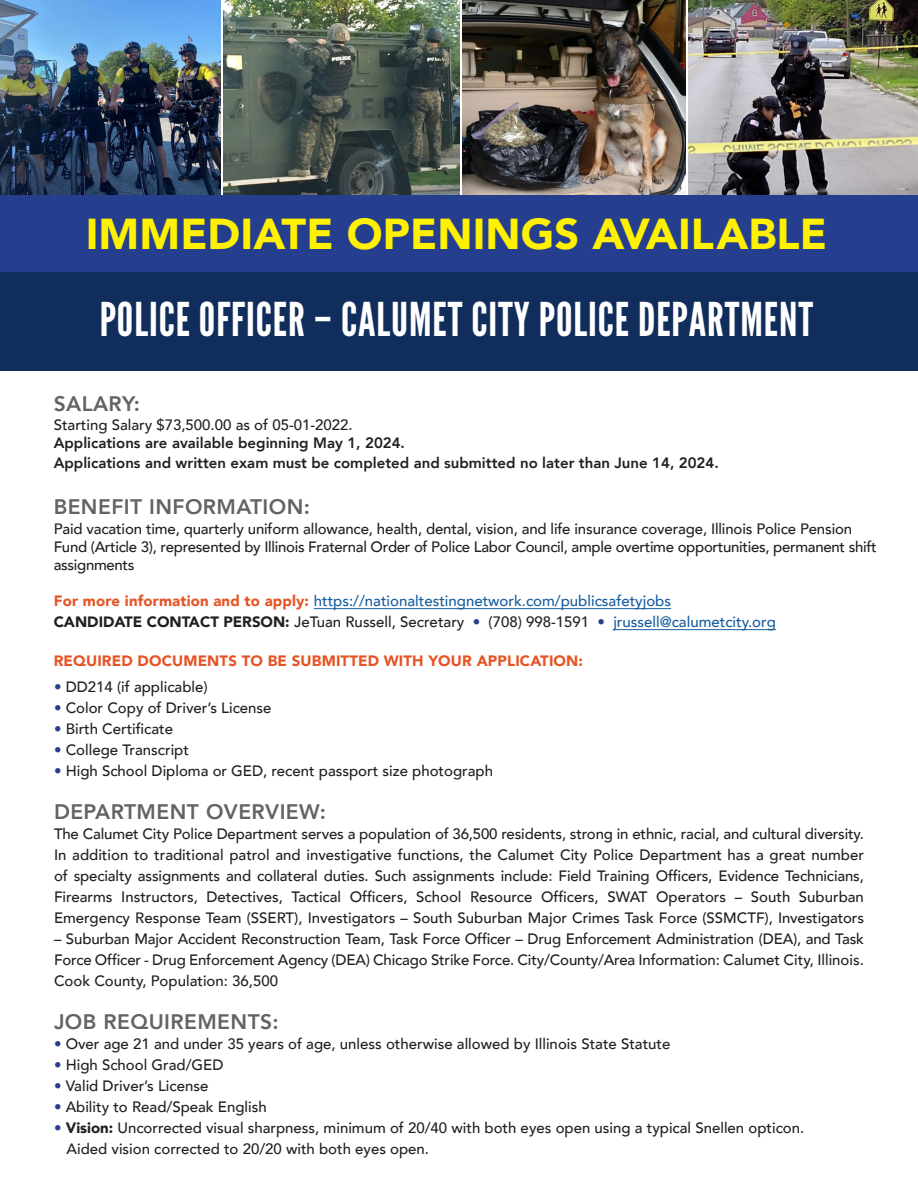
<style>
.page{position:relative;width:918px;height:1188px;background:#fff}
.page>*{position:absolute;margin:0;border:0;box-sizing:border-box;transform-origin:0 0}
.t1{font:46.5px "League Gothic";letter-spacing:.02em;color:#fff}
.t2{font:900 43.2px "Avenir";letter-spacing:.005em;color:#fff101}
.t3{font:800 21px "Avenir";letter-spacing:.02em;color:#636366}
.t4{font:500 15px/21px "Avenir";color:#231f20;text-align:justify}
.t5{font:500 15px/18px "Avenir";letter-spacing:-.02em;color:#231f20}
.t6{font:500 15px/21px "Avenir";color:#175d9e}
.t7{font:800 15px/18px "Avenir";color:#231f20}
.t8{font:900 15px "Avenir";letter-spacing:.01em;color:#e55425}
.s1{font-weight:500}
.s2{font-weight:900;color:#e55425}
.s3{font-weight:900;color:#231f20}
.s4{color:#231f20}
.s5{color:#253f8e}
.s6{font-weight:900}
</style>
<div class="page">
<div style="left:0;top:250px;width:918px;height:121px;background:#102d5c"></div>
<img style="left:223px;top:0;width:237px;height:196px">
<img style="left:0;top:0;width:220px;height:196px">
<img style="left:688px;top:0;width:230px;height:196px">
<img style="left:462px;top:0;width:223px;height:196px">
<div style="left:0;top:196px;width:918px;height:76px;background:#253f8e"></div>
<hr style="left:314px;top:608px;width:357px;height:1px;background:#175d9e">
<hr style="left:613px;top:629px;width:163px;height:1px;background:#175d9e">
<p class="t2" style="left:86px;top:197px;width:743px">IMMEDIATE OPENINGS AVAILABLE</p>
<p class="t1" style="left:100px;top:293px;width:715px">POLICE OFFICER – CALUMET CITY POLICE DEPARTMENT</p>
<p class="t3" style="left:54px;top:387px;width:88px">SALARY:</p>
<p class="t7" style="left:54px;top:416px;width:353px"><span class="s1">Starting Salary $73,500.00 as of 05-01-2022.<br></span>Applications are available beginning May 1, 2024.</p>
<p class="t7" style="left:54px;top:454px;width:667px">Applications and written exam must be completed and submitted no later than June 14, 2024.</p>
<p class="t3" style="left:54px;top:491px;width:258px">BENEFIT INFORMATION:</p>
<p class="t5" style="left:54px;top:519px;width:825px">Paid vacation time, quarterly uniform allowance, health, dental, vision, and life insurance coverage, Illinois Police Pension<br>Fund (Article 3), represented by Illinois Fraternal Order of Police Labor Council, ample overtime opportunities, permanent shift assignments</p>
<p class="t6" style="left:54px;top:590px;width:724px"><span class="s2">For more information and to apply:</span> https://nationaltestingnetwork.com/publicsafetyjobs<br><span class="s3">CANDIDATE CONTACT PERSON:</span> <span class="s4">JeTuan Russell, Secretary</span> <span class="s5">•</span> <span class="s4">(708) 998-1591</span> <span class="s5">•</span> jrussell@calumetcity.org</p>
<p class="t8" style="left:54px;top:648px;width:531px">REQUIRED DOCUMENTS TO BE SUBMITTED WITH YOUR APPLICATION:</p>
<p class="t4" style="left:54px;top:675px;width:155px"><span class="s5">•</span> DD214 (if applicable)</p>
<p class="t4" style="left:54px;top:696px;width:219px"><span class="s5">•</span> Color Copy of Driver’s License</p>
<p class="t4" style="left:54px;top:717px;width:121px"><span class="s5">•</span> Birth Certificate</p>
<p class="t4" style="left:54px;top:738px;width:137px"><span class="s5">•</span> College Transcript</p>
<p class="t4" style="left:54px;top:759px;width:441px"><span class="s5">•</span> High School Diploma or GED, recent passport size photograph</p>
<p class="t3" style="left:54px;top:796px;width:274px">DEPARTMENT OVERVIEW:</p>
<p class="t4" style="left:54px;top:822px;width:812px">The Calumet City Police Department serves a population of 36,500 residents, strong in ethnic, racial, and cultural diversity.<br>In addition to traditional patrol and investigative functions, the Calumet City Police Department has a great number of specialty assignments and collateral duties. Such assignments include: Field Training Officers, Evidence Technicians, Firearms Instructors, Detectives, Tactical Officers, School Resource Officers, SWAT Operators – South Suburban Emergency Response Team (SSERT), Investigators – South Suburban Major Crimes Task Force (SSMCTF), Investigators</p>
<p class="t4" style="left:54px;top:927px;width:812px">– Suburban Major Accident Reconstruction Team, Task Force Officer – Drug Enforcement Administration (DEA), and Task Force Officer - Drug Enforcement Agency (DEA) Chicago Strike Force. City/County/Area Information: Calumet City, Illinois.<br>Cook County, Population: 36,500</p>
<p class="t3" style="left:54px;top:1006px;width:226px">JOB REQUIREMENTS:</p>
<p class="t4" style="left:54px;top:1032px;width:618px"><span class="s5">•</span> Over age 21 and under 35 years of age, unless otherwise allowed by Illinois State Statute</p>
<p class="t4" style="left:54px;top:1053px;width:171px"><span class="s5">•</span> High School Grad/GED</p>
<p class="t4" style="left:54px;top:1074px;width:156px"><span class="s5">•</span> Valid Driver’s License</p>
<p class="t4" style="left:54px;top:1095px;width:214px"><span class="s5">•</span> Ability to Read/Speak English</p>
<p class="t4" style="left:67px;top:1116px;width:739px;text-indent:-13px"><span class="s5">•</span> <span class="s6">Vision:</span> Uncorrected visual sharpness, minimum of 20/40 with both eyes open using a typical Snellen opticon.<br>Aided vision corrected to 20/20 with both eyes open.</p>
</div>
